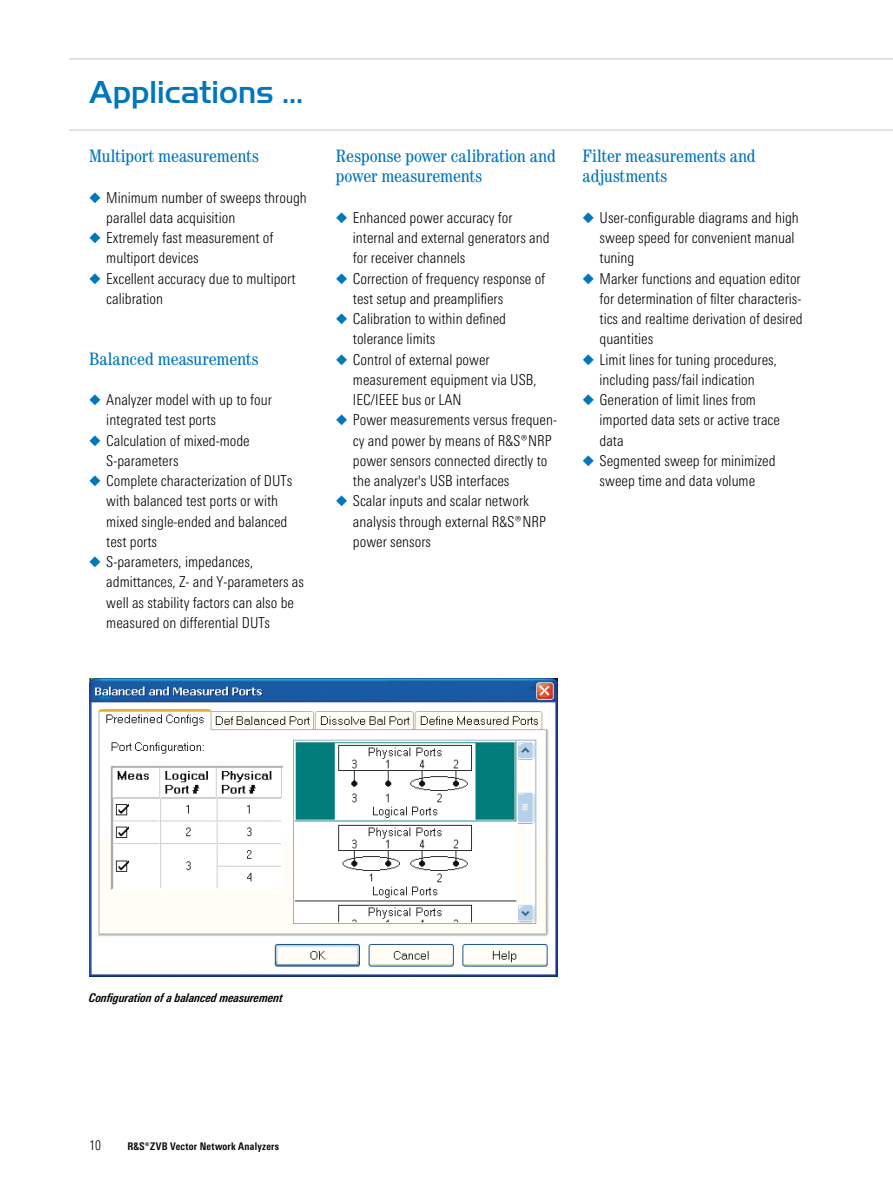
<style>
.page{position:relative;width:893px;height:1191px;background:#fff}
.page>*{position:absolute;margin:0;border:0;box-sizing:border-box;transform-origin:0 0}
.t1{font:33px "Handel Gothic EF Medium";letter-spacing:-.01em;color:#0076bd}
.t2{font:condensed 18px/20.2px "Century";color:#0076bd}
.t3{font:300 15px/20.2px "RS Univers Cond";color:#000}
.t4{font:300 13.5px "RS Univers Cond";color:#000}
.t5{font:italic 700 12px "RS Univers Cond";color:#000}
.t6{font:700 10.5px "RS Univers Cond";letter-spacing:.025em;color:#000}
.s1{color:#0076bd}
</style>
<div class="page">
<hr style="left:69px;top:129px;width:824px;height:2px;background:#d9dadb">
<hr style="left:69px;top:58px;width:824px;height:1px;background:#d9dadb">
<img style="left:89px;top:678px;width:468px;height:298px">
<h1 class="t1" style="left:89px;top:72px;width:215px">Applications ...</h1>
<p class="t2" style="left:89px;top:146px;width:171px">Multiport measurements</p>
<p class="t3" style="left:106px;top:187px;width:202px;text-indent:-17px"><span class="s1">◆</span> Minimum number of sweeps through parallel data acquisition</p>
<p class="t3" style="left:106px;top:228px;width:169px;text-indent:-17px"><span class="s1">◆</span> Extremely fast measurement of multiport devices</p>
<p class="t3" style="left:106px;top:268px;width:191px;text-indent:-17px"><span class="s1">◆</span> Excellent accuracy due to multiport calibration</p>
<p class="t2" style="left:89px;top:348px;width:171px">Balanced measurements</p>
<p class="t3" style="left:106px;top:390px;width:167px;text-indent:-17px"><span class="s1">◆</span> Analyzer model with up to four integrated test ports</p>
<p class="t3" style="left:106px;top:430px;width:145px;text-indent:-17px"><span class="s1">◆</span> Calculation of mixed-mode<br>S-parameters</p>
<p class="t3" style="left:106px;top:471px;width:187px;text-indent:-17px"><span class="s1">◆</span> Complete characterization of DUTs with balanced test ports or with mixed single-ended and balanced test ports</p>
<p class="t3" style="left:106px;top:552px;width:199px;text-indent:-17px"><span class="s1">◆</span> S-parameters, impedances, admittances, Z- and Y-parameters as well as stability factors can also be measured on differential DUTs</p>
<p class="t2" style="left:336px;top:146px;width:221px">Response power calibration and power measurements</p>
<p class="t3" style="left:353px;top:207px;width:198px;text-indent:-17px"><span class="s1">◆</span> Enhanced power accuracy for internal and external generators and for receiver channels</p>
<p class="t3" style="left:353px;top:268px;width:194px;text-indent:-17px"><span class="s1">◆</span> Correction of frequency response of test setup and preamplifiers</p>
<p class="t3" style="left:353px;top:309px;width:155px;text-indent:-17px"><span class="s1">◆</span> Calibration to within defined tolerance limits</p>
<p class="t3" style="left:353px;top:349px;width:185px;text-indent:-17px"><span class="s1">◆</span> Control of external power measurement equipment via USB,<br>IEC/IEEE bus or LAN</p>
<p class="t3" style="left:353px;top:410px;width:206px;text-indent:-17px"><span class="s1">◆</span> Power measurements versus frequen&shy;cy and power by means of ¸NRP power sensors connected directly to the analyzer's USB interfaces</p>
<p class="t3" style="left:353px;top:491px;width:195px;text-indent:-17px"><span class="s1">◆</span> Scalar inputs and scalar network analysis through external ¸NRP power sensors</p>
<p class="t2" style="left:583px;top:146px;width:175px">Filter measurements and adjustments</p>
<p class="t3" style="left:600px;top:207px;width:201px;text-indent:-17px"><span class="s1">◆</span> User-configurable diagrams and high sweep speed for convenient manual tuning</p>
<p class="t3" style="left:600px;top:268px;width:205px;text-indent:-17px"><span class="s1">◆</span> Marker functions and equation editor for determination of filter characteris&shy;tics and realtime derivation of desired quantities</p>
<p class="t3" style="left:583px;top:349px;width:196px;text-align:center"><span class="s1">◆</span> Limit lines for tuning procedures, including pass/fail indication</p>
<p class="t3" style="left:600px;top:390px;width:182px;text-indent:-17px"><span class="s1">◆</span> Generation of limit lines from imported data sets or active trace data</p>
<p class="t3" style="left:583px;top:450px;width:195px;text-align:center"><span class="s1">◆</span> Segmented sweep for minimized sweep time and data volume</p>
<p class="t5" style="left:89px;top:991px;width:195px">Configuration of a balanced measurement</p>
<p class="t4" style="left:89px;top:1137px;width:13px">10</p>
<p class="t6" style="left:128px;top:1139px;width:153px">¸ZVB Vector Network Analyzers</p>
</div>
